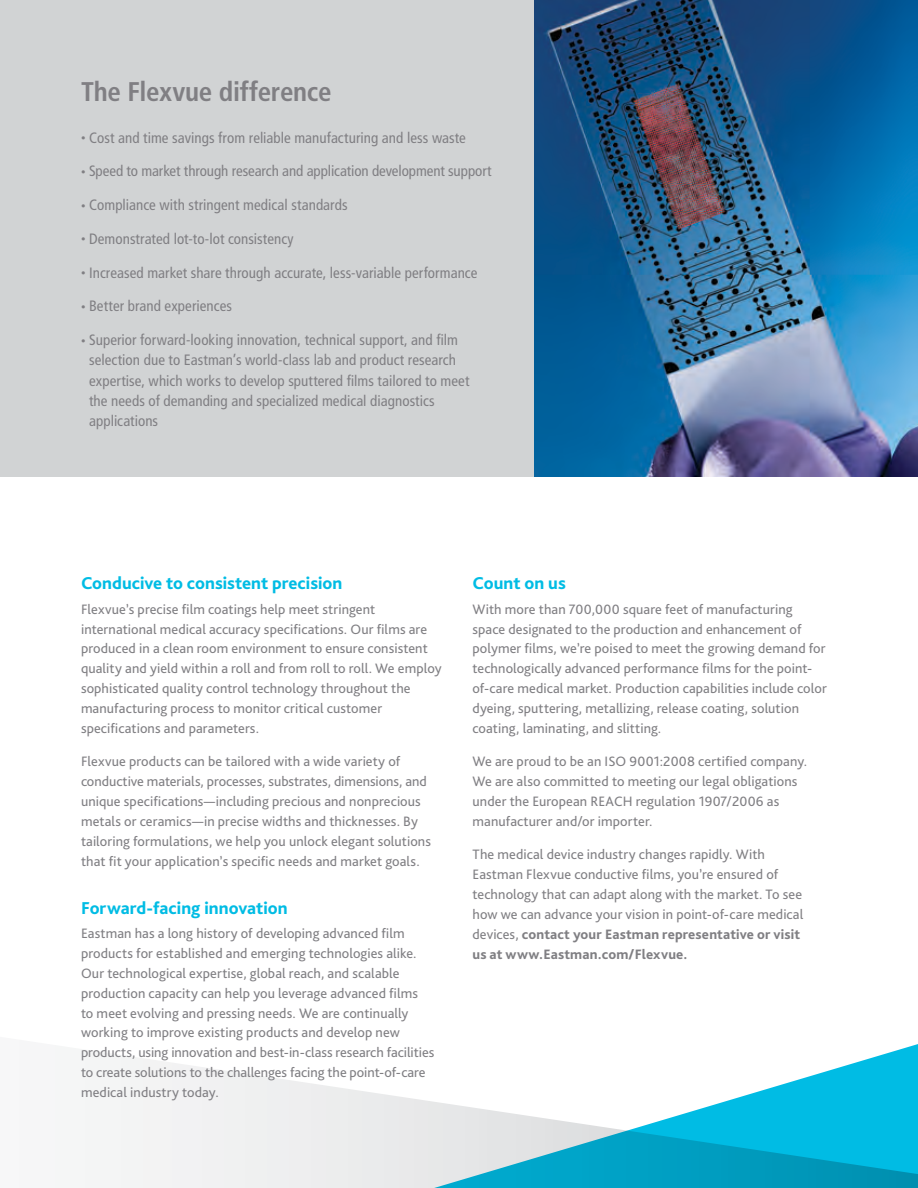
<style>
.page{position:relative;width:918px;height:1188px;background:#fff}
.page>*{position:absolute;margin:0;border:0;box-sizing:border-box;transform-origin:0 0}
.t1{font:700 condensed 27px "Frutiger";letter-spacing:-.01em;color:#807f83}
.t2{font:800 18px "Bliss Pro";color:#00bce4}
.t3{font:condensed 15px/20.2px "Frutiger";letter-spacing:.005em;color:#807f83}
.t4{font:14.25px/20px "Bliss Pro";letter-spacing:.005em;color:#807f83}
.s1{font-size:9px}
.s2{font-weight:800}
</style>
<div class="page">
<svg style="left:85px;top:1044px;width:833px;height:144px"></svg>
<div style="left:0;top:0;width:540px;height:476px;background:#d1d3d4"></div>
<img style="left:535px;top:0;width:383px;height:476px">
<h1 class="t1" style="left:81px;top:76px;width:252px">The Flexvue difference</h1>
<p class="t3" style="left:81px;top:127px;width:386px"><span class="s1">•</span> Cost and time savings from reliable manufacturing and less waste</p>
<p class="t3" style="left:81px;top:161px;width:412px"><span class="s1">•</span> Speed to market through research and application development support</p>
<p class="t3" style="left:81px;top:195px;width:268px"><span class="s1">•</span> Compliance with stringent medical standards</p>
<p class="t3" style="left:81px;top:229px;width:214px"><span class="s1">•</span> Demonstrated lot-to-lot consistency</p>
<p class="t3" style="left:81px;top:262px;width:398px"><span class="s1">•</span> Increased market share through accurate, less-variable performance</p>
<p class="t3" style="left:81px;top:296px;width:153px"><span class="s1">•</span> Better brand experiences</p>
<p class="t3" style="left:89px;top:330px;width:382px;text-indent:-8px"><span class="s1">•</span> Superior forward-looking innovation, technical support, and film selection due to Eastman’s world-class lab and product research expertise, which works to develop sputtered films tailored to meet the needs of demanding and specialized medical diagnostics applications</p>
<p class="t2" style="left:81px;top:572px;width:263px">Conducive to consistent precision</p>
<p class="t4" style="left:81px;top:599px;width:362px">Flexvue’s precise film coatings help meet stringent international medical accuracy specifications. Our films are produced in a clean room environment to ensure consistent quality and yield within a roll and from roll to roll. We employ sophisticated quality control technology throughout the manufacturing process to monitor critical customer specifications and parameters.</p>
<p class="t4" style="left:81px;top:751px;width:351px">Flexvue products can be tailored with a wide variety of conductive materials, processes, substrates, dimensions, and unique specifications—including precious and nonprecious metals or ceramics—in precise widths and thicknesses. By tailoring formulations, we help you unlock elegant solutions that fit your application’s specific needs and market goals.</p>
<p class="t2" style="left:81px;top:897px;width:208px">Forward-facing innovation</p>
<p class="t4" style="left:81px;top:923px;width:355px">Eastman has a long history of developing advanced film products for established and emerging technologies alike.<br>Our technological expertise, global reach, and scalable production capacity can help you leverage advanced films<br>to meet evolving and pressing needs. We are continually working to improve existing products and develop new products, using innovation and best-in-class research facilities to create solutions to the challenges facing the point-of-care medical industry today.</p>
<p class="t2" style="left:472px;top:572px;width:95px">Count on us</p>
<p class="t4" style="left:472px;top:599px;width:356px">With more than 700,000 square feet of manufacturing space designated to the production and enhancement of polymer films, we’re poised to meet the growing demand for technologically advanced performance films for the point&shy;of-care medical market. Production capabilities include color dyeing, sputtering, metallizing, release coating, solution coating, laminating, and slitting.</p>
<p class="t4" style="left:472px;top:751px;width:336px">We are proud to be an ISO 9001:2008 certified company.<br>We are also committed to meeting our legal obligations under the European REACH regulation 1907/2006 as manufacturer and/or importer.</p>
<p class="t4" style="left:472px;top:844px;width:332px">The medical device industry changes rapidly. With Eastman Flexvue conductive films, you’re ensured of technology that can adapt along with the market. To see how we can advance your vision in point-of-care medical devices, <span class="s2">contact your Eastman representative or visit us at www.Eastman.com/Flexvue.</span></p>
</div>
